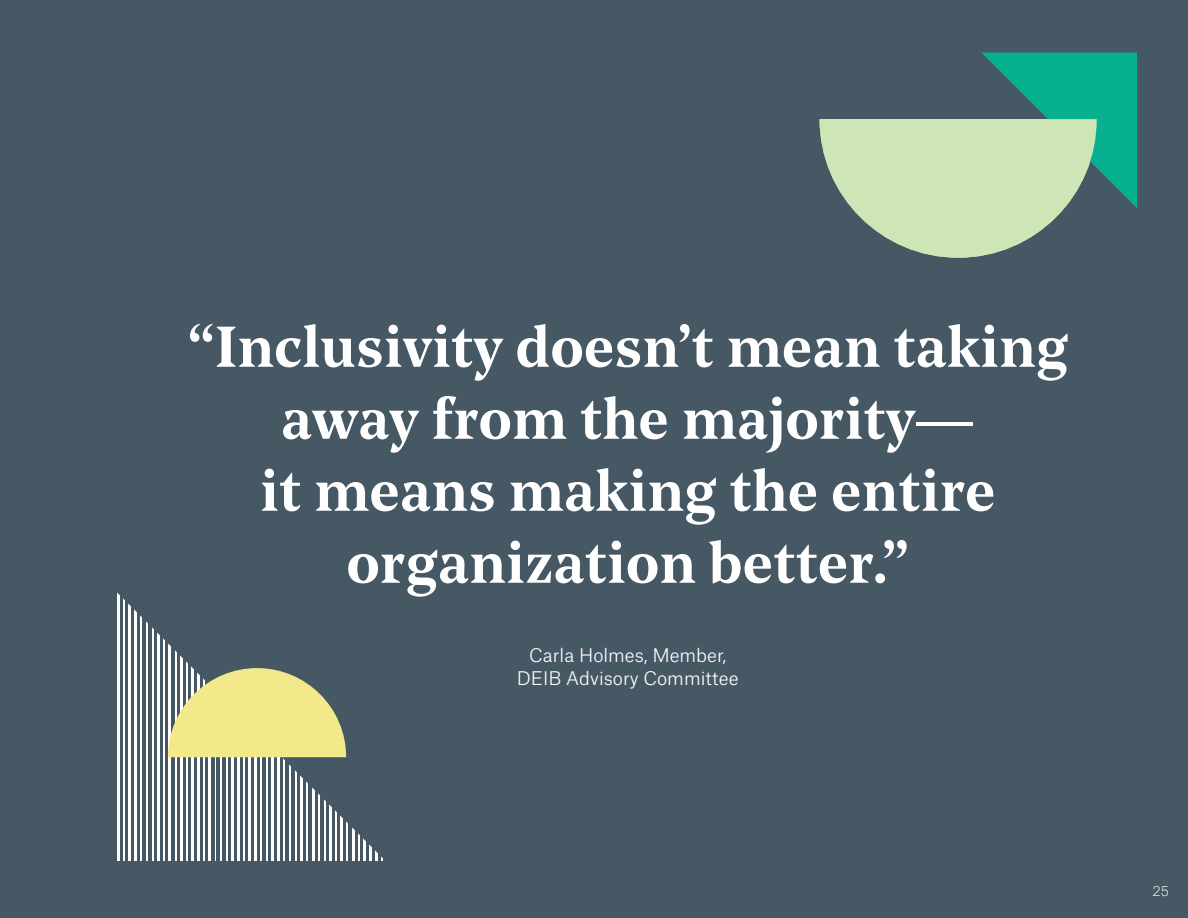
<style>
.page{position:relative;width:1188px;height:918px;background:#475865}
.page>*{position:absolute;margin:0;border:0;box-sizing:border-box;transform-origin:0 0}
.t1{font:600 57px/72px "Noe Text";color:#fff;text-align:center}
.Subheader{font:300 18px/24px "Atlas Grotesk";color:#fff;text-align:center}
.Paragraph_Style_1{font:100 13.5px "Atlas Grotesk";color:#fff}
</style>
<div class="page">
<svg style="left:117px;top:592px;width:266px;height:269px"></svg>
<hr style="left:228px;top:582px;width:3px;height:283px;background:#475865">
<hr style="left:223px;top:582px;width:3px;height:283px;background:#475865">
<hr style="left:217px;top:582px;width:3px;height:283px;background:#475865">
<hr style="left:211px;top:582px;width:3px;height:283px;background:#475865">
<hr style="left:205px;top:582px;width:3px;height:283px;background:#475865">
<hr style="left:200px;top:582px;width:3px;height:283px;background:#475865">
<hr style="left:194px;top:582px;width:3px;height:283px;background:#475865">
<hr style="left:188px;top:582px;width:3px;height:283px;background:#475865">
<hr style="left:183px;top:582px;width:3px;height:283px;background:#475865">
<hr style="left:177px;top:582px;width:3px;height:283px;background:#475865">
<hr style="left:171px;top:582px;width:3px;height:283px;background:#475865">
<hr style="left:165px;top:582px;width:3px;height:283px;background:#475865">
<hr style="left:160px;top:582px;width:3px;height:283px;background:#475865">
<hr style="left:154px;top:582px;width:3px;height:283px;background:#475865">
<hr style="left:148px;top:582px;width:3px;height:283px;background:#475865">
<hr style="left:142px;top:582px;width:3px;height:283px;background:#475865">
<hr style="left:137px;top:582px;width:3px;height:283px;background:#475865">
<hr style="left:131px;top:582px;width:3px;height:283px;background:#475865">
<hr style="left:125px;top:582px;width:3px;height:283px;background:#475865">
<hr style="left:120px;top:582px;width:3px;height:283px;background:#475865">
<hr style="left:308px;top:582px;width:2px;height:283px;background:#475865">
<hr style="left:303px;top:582px;width:3px;height:283px;background:#475865">
<hr style="left:297px;top:582px;width:3px;height:283px;background:#475865">
<hr style="left:291px;top:582px;width:3px;height:283px;background:#475865">
<hr style="left:286px;top:582px;width:3px;height:283px;background:#475865">
<hr style="left:280px;top:582px;width:3px;height:283px;background:#475865">
<hr style="left:274px;top:582px;width:3px;height:283px;background:#475865">
<hr style="left:268px;top:582px;width:3px;height:283px;background:#475865">
<hr style="left:263px;top:582px;width:3px;height:283px;background:#475865">
<hr style="left:257px;top:582px;width:3px;height:283px;background:#475865">
<hr style="left:251px;top:582px;width:3px;height:283px;background:#475865">
<hr style="left:245px;top:582px;width:3px;height:283px;background:#475865">
<hr style="left:240px;top:582px;width:3px;height:283px;background:#475865">
<hr style="left:234px;top:582px;width:3px;height:283px;background:#475865">
<hr style="left:378px;top:582px;width:3px;height:283px;background:#475865">
<hr style="left:372px;top:582px;width:3px;height:283px;background:#475865">
<hr style="left:366px;top:582px;width:3px;height:283px;background:#475865">
<hr style="left:360px;top:582px;width:3px;height:283px;background:#475865">
<hr style="left:355px;top:582px;width:3px;height:283px;background:#475865">
<hr style="left:349px;top:582px;width:3px;height:283px;background:#475865">
<hr style="left:343px;top:582px;width:3px;height:283px;background:#475865">
<hr style="left:337px;top:582px;width:3px;height:283px;background:#475865">
<hr style="left:332px;top:582px;width:3px;height:283px;background:#475865">
<hr style="left:326px;top:582px;width:3px;height:283px;background:#475865">
<hr style="left:320px;top:582px;width:3px;height:283px;background:#475865">
<hr style="left:315px;top:582px;width:3px;height:283px;background:#475865">
<hr style="left:309px;top:582px;width:3px;height:283px;background:#475865">
<svg style="left:168px;top:668px;width:178px;height:89px"></svg>
<svg style="left:820px;top:53px;width:317px;height:205px"></svg>
<p class="t1" style="left:187px;top:308px;width:882px">“Inclusivity doesn’t mean taking away from the majority—<br>it means making the entire organization better.”</p>
<p class="Subheader" style="left:517px;top:641px;width:223px">Carla Holmes, Member,<br>DEIB Advisory Committee</p>
<p class="Paragraph_Style_1" style="left:1153px;top:880px;width:18px">25</p>
</div>
